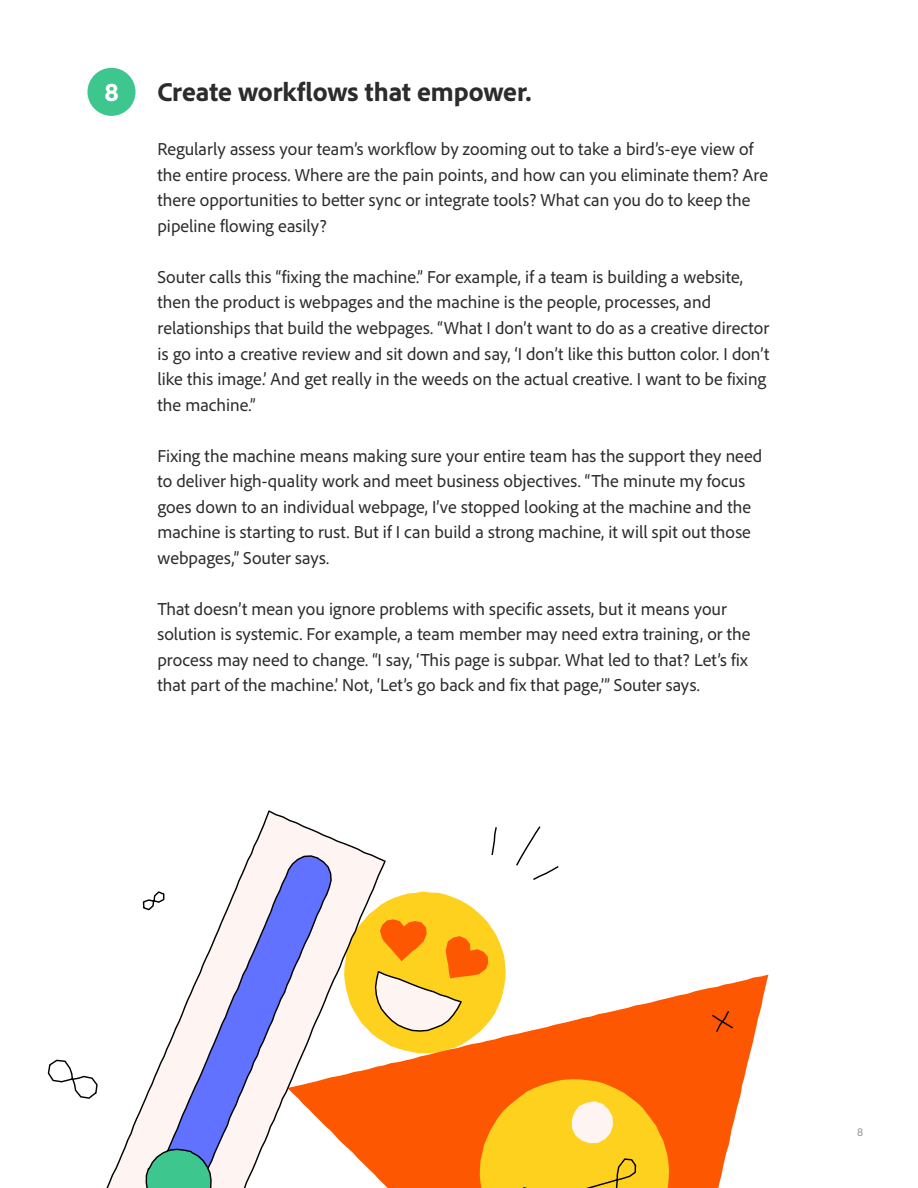
<style>
.page{position:relative;width:918px;height:1188px;background:#fff}
.page>*{position:absolute;margin:0;border:0;box-sizing:border-box;transform-origin:0 0}
.t1{font:800 27px "Adobe Clean";letter-spacing:-.005em;color:#2c2c2c}
.t2{font:800 27px "Adobe Clean";color:#fff}
.t3{font:18px/25.5px "Adobe Clean";color:#2c2c2c}
.t4{font:12px "Adobe Clean";color:#949598}
</style>
<div class="page">
<div style="left:87px;top:68px;width:49px;height:48px;background:#3dc68d;border-radius:50%"></div>
<svg style="left:250px;top:810px;width:136px;height:55px"></svg>
<svg style="left:245px;top:855px;width:88px;height:10px"></svg>
<svg style="left:491px;top:827px;width:6px;height:28px"></svg>
<svg style="left:516px;top:826px;width:25px;height:39px"></svg>
<svg style="left:47px;top:865px;width:722px;height:323px"></svg>
<h1 class="t2" style="left:105px;top:74px;width:16px">8</h1>
<h1 class="t1" style="left:158px;top:74px;width:376px">Create workflows that empower.</h1>
<p class="t3" style="left:158px;top:136px;width:612px">Regularly assess your team’s workflow by zooming out to take a bird’s-eye view of the entire process. Where are the pain points, and how can you eliminate them? Are there opportunities to better sync or integrate tools? What can you do to keep the pipeline flowing easily?</p>
<p class="t3" style="left:158px;top:264px;width:613px">Souter calls this “fixing the machine.” For example, if a team is building a website, then the product is webpages and the machine is the people, processes, and relationships that build the webpages. “What I don’t want to do as a creative director is go into a creative review and sit down and say, ‘I don’t like this button color. I don’t like this image.’ And get really in the weeds on the actual creative. I want to be fixing the machine.”</p>
<p class="t3" style="left:158px;top:442px;width:606px">Fixing the machine means making sure your entire team has the support they need to deliver high-quality work and meet business objectives. “The minute my focus goes down to an individual webpage, I’ve stopped looking at the machine and the machine is starting to rust. But if I can build a strong machine, it will spit out those webpages,” Souter says.</p>
<p class="t3" style="left:158px;top:595px;width:594px">That doesn’t mean you ignore problems with specific assets, but it means your solution is systemic. For example, a team member may need extra training, or the process may need to change. “I say, ‘This page is subpar. What led to that? Let’s fix that part of the machine.’ Not, ‘Let’s go back and fix that page,’” Souter says.</p>
<p class="t4" style="left:857px;top:1124px;width:8px">8</p>
</div>
